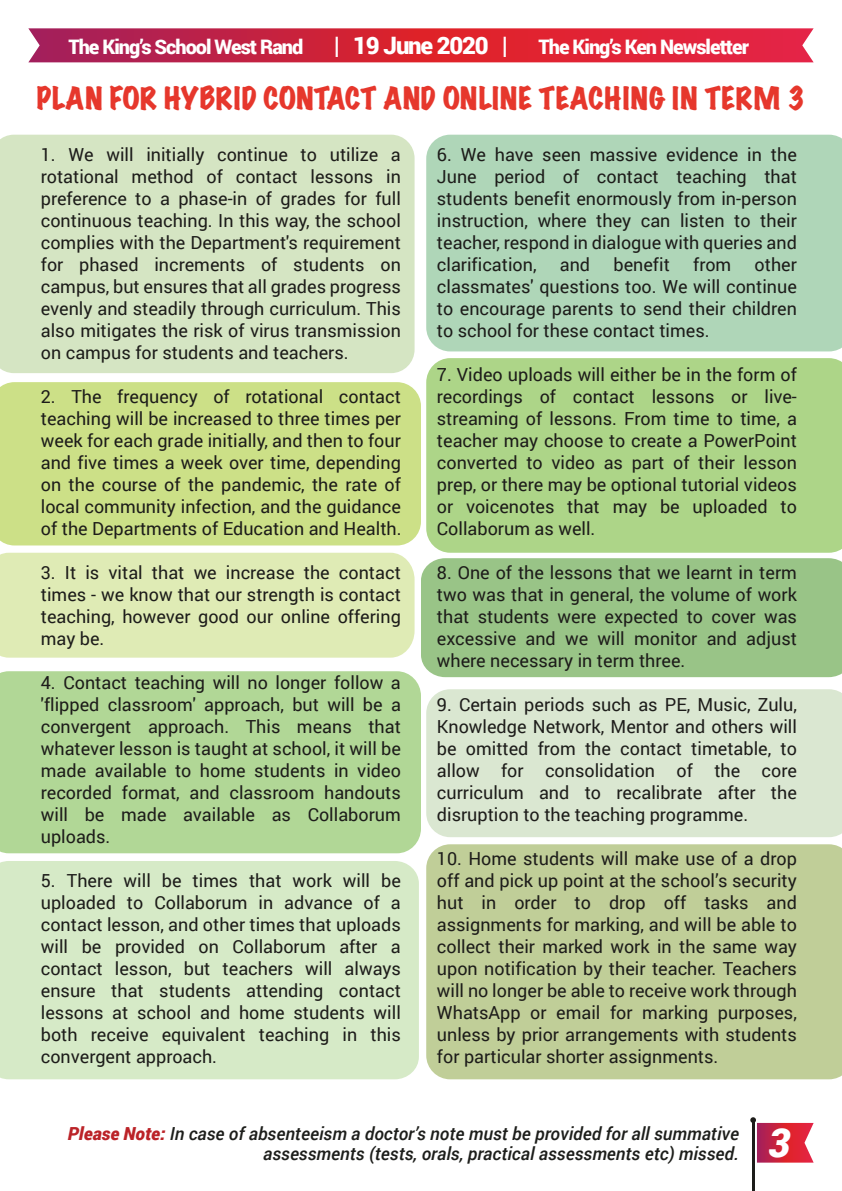
<style>
.page{position:relative;width:842px;height:1191px;background:#fff}
.page>*{position:absolute;margin:0;border:0;box-sizing:border-box;transform-origin:0 0}
.t1{font:italic 900 40px "Roboto";color:#fff}
.t2{font:expanded 28px "Marker Felt";letter-spacing:.03em;color:#e6372c}
.t3{font:900 24px "Roboto";letter-spacing:-.05em;color:#fff}
.t4{font:900 20px "Roboto";letter-spacing:-.05em;color:#fff}
.t5{font:18px/22px "Roboto";color:#1d1c1a;text-align:justify}
.t6{font:italic 500 18px/19.6px "Roboto";color:#1d1e1b;text-align:right}
.s1{font-weight:900;color:#bb2328}
</style>
<div class="page">
<div style="left:426px;top:844px;width:416px;height:235px;background:#c0ce98"></div>
<div style="left:426px;top:689px;width:416px;height:148px;background:#dae7d1"></div>
<div style="left:421px;top:558px;width:421px;height:119px;background:#99c487"></div>
<div style="left:426px;top:358px;width:416px;height:195px;background:#add588"></div>
<div style="left:426px;top:135px;width:416px;height:216px;background:#afd6b8"></div>
<div style="left:0;top:861px;width:419px;height:218px;background:#d6eac7"></div>
<div style="left:0;top:671px;width:421px;height:182px;background:#b1d796"></div>
<div style="left:0;top:553px;width:415px;height:104px;background:#dfebb5"></div>
<div style="left:0;top:382px;width:421px;height:163px;background:#cce087"></div>
<div style="left:0;top:135px;width:415px;height:238px;background:#d5e5c3"></div>
<hr style="left:752px;top:1120px;width:2px;height:71px;background:#1d1c1a">
<svg style="left:750px;top:1117px;width:64px;height:45px"></svg>
<svg style="left:28px;top:28px;width:786px;height:34px;background:#d12742"></svg>
<p class="t4" style="left:68px;top:32px;width:236px">The King’s School West Rand</p>
<h3 class="t3" style="left:334px;top:28px;width:176px">| 19 June 2020 |</h3>
<p class="t4" style="left:538px;top:32px;width:212px">The King’s Ken Newsletter</p>
<h2 class="t2" style="left:37px;top:76px;width:770px">PLAN FOR HYBRID CONTACT AND ONLINE TEACHING IN TERM 3</h2>
<p class="t5" style="left:41px;top:143px;width:362px">1. We will initially continue to utilize a rotational method of contact lessons in preference to a phase-in of grades for full continuous teaching. In this way, the school complies with the Department's requirement for phased increments of students on campus, but ensures that all grades progress evenly and steadily through curriculum. This also mitigates the risk of virus transmission on campus for students and teachers.</p>
<p class="t5" style="left:41px;top:385px;width:362px">2. The frequency of rotational contact teaching will be increased to three times per week for each grade initially, and then to four and five times a week over time, depending on the course of the pandemic, the rate of local community infection, and the guidance of the Departments of Education and Health.</p>
<p class="t5" style="left:41px;top:561px;width:362px">3. It is vital that we increase the contact times - we know that our strength is contact teaching, however good our online offering may be.</p>
<p class="t5" style="left:41px;top:671px;width:362px">4. Contact teaching will no longer follow a 'flipped classroom' approach, but will be a convergent approach. This means that whatever lesson is taught at school, it will be made available to home students in video recorded format, and classroom handouts will be made available as Collaborum uploads.</p>
<p class="t5" style="left:41px;top:869px;width:362px">5. There will be times that work will be uploaded to Collaborum in advance of a contact lesson, and other times that uploads will be provided on Collaborum after a contact lesson, but teachers will always ensure that students attending contact lessons at school and home students will both receive equivalent teaching in this convergent approach.</p>
<p class="t5" style="left:437px;top:142px;width:362px">6. We have seen massive evidence in the June period of contact teaching that students benefit enormously from in-person instruction, where they can listen to their teacher, respond in dialogue with queries and clarification,</p>
<p class="t5" style="left:560px;top:252px;width:32px">and</p>
<p class="t5" style="left:613px;top:252px;width:58px">benefit</p>
<p class="t5" style="left:693px;top:252px;width:40px">from</p>
<p class="t5" style="left:437px;top:252px;width:362px;text-indent:318px">other classmates' questions too. We will continue to encourage parents to send their children to school for these contact times.</p>
<p class="t5" style="left:437px;top:362px;width:362px">7. Video uploads will either be in the form of recordings of contact lessons or live&shy;streaming of lessons. From time to time, a teacher may choose to create a PowerPoint converted to video as part of their lesson prep, or there may be optional tutorial videos or voicenotes that may be uploaded to Collaborum as well.</p>
<p class="t5" style="left:437px;top:560px;width:362px">8. One of the lessons that we learnt in term two was that in general, the volume of work that students were expected to cover was excessive and we will monitor and adjust where necessary in term three.</p>
<p class="t5" style="left:437px;top:692px;width:362px">9. Certain periods such as PE, Music, Zulu, Knowledge Network, Mentor and others will be omitted from the contact timetable, to allow for consolidation of the core curriculum and to recalibrate after the disruption to the teaching programme.</p>
<p class="t5" style="left:437px;top:846px;width:362px">10. Home students will make use of a drop off and pick up point at the school’s security hut in order to drop off tasks and assignments for marking, and will be able to collect their marked work in the same way upon notification by their teacher. Teachers will no longer be able to receive work through WhatsApp or email for marking purposes, unless by prior arrangements with students for particular shorter assignments.</p>
<p class="t6" style="left:68px;top:1123px;width:673px"><span class="s1">Please Note:</span> In case of absenteeism a doctor’s note must be provided for all summative assessments (tests, orals, practical assessments etc) missed.</p>
<h1 class="t1" style="left:768px;top:1114px;width:23px">3</h1>
</div>
